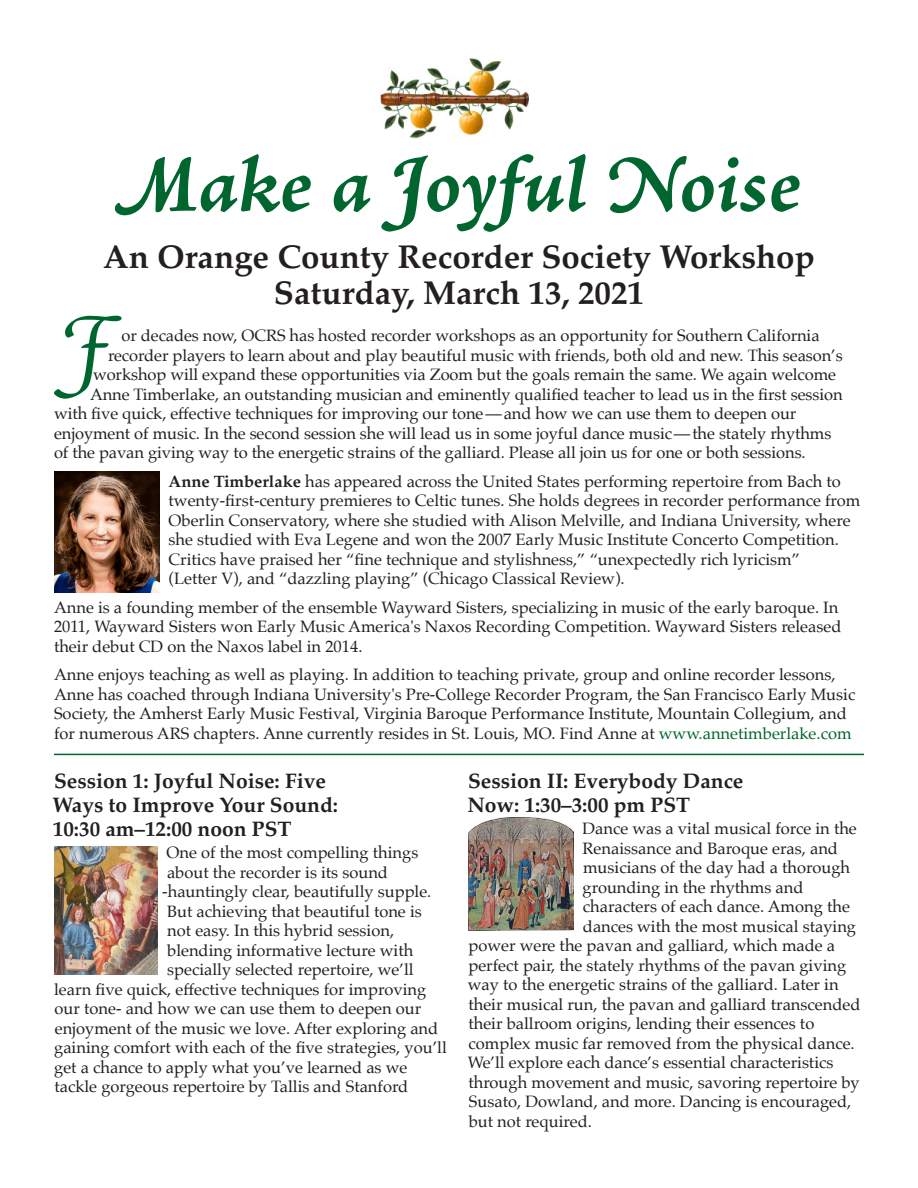
<style>
.page{position:relative;width:918px;height:1188px;background:#fff}
.page>*{position:absolute;margin:0;border:0;box-sizing:border-box;transform-origin:0 0}
.Head_1{font:81px "Adobe Jenson Pro Bold It Capt";letter-spacing:-.01em;color:#00652e}
.Head_1-2{font:700 33px/36px "Palatino";color:#231f20;text-align:center}
.Head_2{font:700 21px/24px "Palatino";color:#231f20}
.Text{font:16.5px/19.5px "Palatino";color:#231f20}
.s1{font-weight:700}
.s2{color:#00652e}
</style>
<div class="page">
<img style="left:381px;top:58px;width:147px;height:81px">
<svg style="left:54px;top:316px;width:68px;height:83px"></svg>
<img style="left:54px;top:471px;width:106px;height:121px">
<hr style="left:54px;top:754px;width:810px;height:1px;background:#00652e">
<img style="left:54px;top:846px;width:103px;height:129px">
<img style="left:468px;top:818px;width:105px;height:113px">
<p class="Head_1" style="left:117px;top:137px;width:686px">Make a Joyful Noise</p>
<p class="Head_1-2" style="left:103px;top:238px;width:713px">An Orange County Recorder Society Workshop<br>Saturday, March 13, 2021</p>
<p class="Text" style="left:121px;top:326px;width:700px">or decades now, OCRS has hosted recorder workshops as an opportunity for Southern California</p>
<p class="Text" style="left:108px;top:345px;width:736px">recorder players to learn about and play beautiful music with friends, both old and new. This season’s</p>
<p class="Text" style="left:93px;top:365px;width:745px">workshop will expand these opportunities via Zoom but the goals remain the same. We again welcome</p>
<p class="Text" style="left:90px;top:384px;width:754px">Anne Timberlake, an outstanding musician and eminently qualified teacher to lead us in the first session</p>
<p class="Text" style="left:54px;top:404px;width:744px">with five quick, effective techniques for improving our tone—and how we can use them to deepen our</p>
<p class="Text" style="left:54px;top:423px;width:779px">enjoyment of music. In the second session she will lead us in some joyful dance music—the stately rhythms</p>
<p class="Text" style="left:54px;top:443px;width:753px">of the pavan giving way to the energetic strains of the galliard. Please all join us for one or both sessions.</p>
<p class="Text" style="left:169px;top:471px;width:693px"><span class="s1">Anne Timberlake</span> has appeared across the United States performing repertoire from Bach to twenty-first-century premieres to Celtic tunes. She holds degrees in recorder performance from Oberlin Conservatory, where she studied with Alison Melville, and Indiana University, where she studied with Eva Legene and won the 2007 Early Music Institute Concerto Competition.<br>Critics have praised her “fine technique and stylishness,” “unexpectedly rich lyricism”<br>(Letter V), and “dazzling playing” (Chicago Classical Review).</p>
<p class="Text" style="left:54px;top:597px;width:789px">Anne is a founding member of the ensemble Wayward Sisters, specializing in music of the early baroque. In<br>2011, Wayward Sisters won Early Music America's Naxos Recording Competition. Wayward Sisters released their debut CD on the Naxos label in 2014.</p>
<p class="Text" style="left:54px;top:665px;width:803px">Anne enjoys teaching as well as playing. In addition to teaching private, group and online recorder lessons, Anne has coached through Indiana University's Pre-College Recorder Program, the San Francisco Early Music Society, the Amherst Early Music Festival, Virginia Baroque Performance Institute, Mountain Collegium, and for numerous ARS chapters. Anne currently resides in St. Louis, MO. Find Anne at <span class="s2">www.annetimberlake.com</span></p>
<p class="Head_2" style="left:52px;top:768px;width:287px">Session 1: Joyful Noise: Five<br>Ways to Improve Your Sound:<br>10:30 am–12:00 noon PST</p>
<p class="Text" style="left:166px;top:843px;width:253px">One of the most compelling things</p>
<p class="Text" style="left:167px;top:862px;width:223px">about the recorder is its sound</p>
<p class="Text" style="left:162px;top:882px;width:271px">-hauntingly clear, beautifully supple.</p>
<p class="Text" style="left:167px;top:901px;width:256px">But achieving that beautiful tone is</p>
<p class="Text" style="left:167px;top:921px;width:228px">not easy. In this hybrid session,</p>
<p class="Text" style="left:167px;top:940px;width:248px">blending informative lecture with</p>
<p class="Text" style="left:167px;top:960px;width:248px">specially selected repertoire, we’ll</p>
<p class="Text" style="left:54px;top:979px;width:374px">learn five quick, effective techniques for improving</p>
<p class="Text" style="left:55px;top:999px;width:368px">our tone- and how we can use them to deepen our</p>
<p class="Text" style="left:55px;top:1018px;width:385px">enjoyment of the music we love. After exploring and</p>
<p class="Text" style="left:54px;top:1038px;width:394px">gaining comfort with each of the five strategies, you’ll</p>
<p class="Text" style="left:54px;top:1057px;width:355px">get a chance to apply what you’ve learned as we</p>
<p class="Text" style="left:54px;top:1077px;width:356px">tackle gorgeous repertoire by Tallis and Stanford</p>
<p class="Head_2" style="left:467px;top:768px;width:278px">Session II: Everybody Dance<br>Now: 1:30–3:00 pm PST</p>
<p class="Text" style="left:582px;top:819px;width:276px">Dance was a vital musical force in the</p>
<p class="Text" style="left:583px;top:838px;width:257px">Renaissance and Baroque eras, and</p>
<p class="Text" style="left:583px;top:858px;width:269px">musicians of the day had a thorough</p>
<p class="Text" style="left:583px;top:877px;width:222px">grounding in the rhythms and</p>
<p class="Text" style="left:583px;top:897px;width:269px">characters of each dance. Among the</p>
<p class="Text" style="left:583px;top:916px;width:275px">dances with the most musical staying</p>
<p class="Text" style="left:468px;top:936px;width:368px">power were the pavan and galliard, which made a</p>
<p class="Text" style="left:468px;top:955px;width:379px">perfect pair, the stately rhythms of the pavan giving</p>
<p class="Text" style="left:468px;top:975px;width:372px">way to the energetic strains of the galliard. Later in</p>
<p class="Text" style="left:468px;top:994px;width:394px">their musical run, the pavan and galliard transcended</p>
<p class="Text" style="left:468px;top:1014px;width:347px">their ballroom origins, lending their essences to</p>
<p class="Text" style="left:469px;top:1033px;width:388px">complex music far removed from the physical dance.</p>
<p class="Text" style="left:468px;top:1053px;width:367px">We’ll explore each dance’s essential characteristics</p>
<p class="Text" style="left:468px;top:1072px;width:393px">through movement and music, savoring repertoire by</p>
<p class="Text" style="left:469px;top:1092px;width:384px">Susato, Dowland, and more. Dancing is encouraged,</p>
<p class="Text" style="left:469px;top:1111px;width:125px">but not required.</p>
</div>
